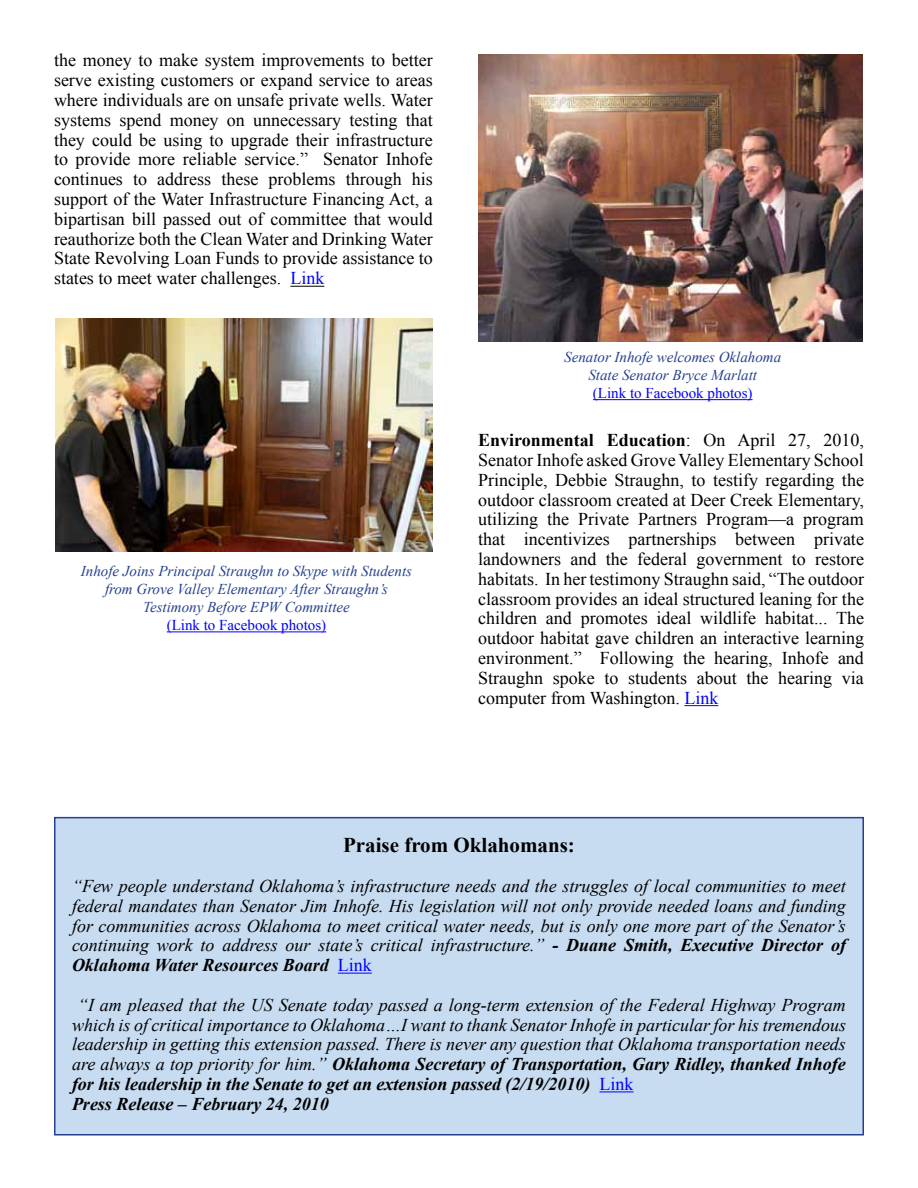
<style>
.page{position:relative;width:918px;height:1188px;background:#fff}
.page>*{position:absolute;margin:0;border:0;box-sizing:border-box;transform-origin:0 0}
.t1{font:700 21px "Times New Roman";color:#000}
.t2{font:18px/19.8px "Times New Roman";color:#000;text-align:justify}
.t3{font:italic 18px/19.8px "Times New Roman";color:#000;text-align:justify}
.t4{font:italic 15px/18px "Times New Roman";color:#25408f;text-align:center}
.t5{font:15px "Times New Roman";color:#00f}
.s1{color:#00f}
.s2{font-weight:700}
.s3{font-style:normal;color:#00f}
</style>
<div class="page">
<hr style="left:290px;top:286px;width:34px;height:1px;background:#000">
<div style="left:54px;top:817px;width:810px;height:319px;background:#c7dbf1;border:2px solid #25408f"></div>
<hr style="left:338px;top:973px;width:34px;height:1px;background:#00f">
<hr style="left:600px;top:1091px;width:34px;height:1px;background:#00f">
<img style="left:56px;top:319px;width:377px;height:232px">
<hr style="left:167px;top:632px;width:159px;height:1px;background:#00f">
<hr style="left:593px;top:399px;width:160px;height:1px;background:#00f">
<img style="left:478px;top:54px;width:384px;height:288px">
<hr style="left:684px;top:705px;width:34px;height:1px;background:#00f">
<p class="t2" style="left:54px;top:50px;width:380px">the money to make system improvements to better serve existing customers or expand service to areas where individuals are on unsafe private wells. Water systems spend money on unnecessary testing that they could be using to upgrade their infrastructure to provide more reliable service.” Senator Inhofe continues to address these problems through his support of the Water Infrastructure Financing Act, a bipartisan bill passed out of committee that would reauthorize both the Clean Water and Drinking Water State Revolving Loan Funds to provide assistance to states to meet water challenges. <span class="s1">Link</span></p>
<p class="t4" style="left:81px;top:562px;width:333px">Inhofe Joins Principal Straughn to Skype with Students from Grove Valley Elementary After Straughn’s<br>Testimony Before EPW Committee</p>
<p class="t5" style="left:167px;top:615px;width:161px">(Link to Facebook photos)</p>
<p class="t4" style="left:564px;top:348px;width:219px">Senator Inhofe welcomes Oklahoma<br>State Senator Bryce Marlatt</p>
<p class="t5" style="left:593px;top:383px;width:161px">(Link to Facebook photos)</p>
<p class="t2" style="left:478px;top:430px;width:387px"><span class="s2">Environmental Education</span>: On April 27, 2010, Senator Inhofe asked Grove Valley Elementary School Principle, Debbie Straughn, to testify regarding the outdoor classroom created at Deer Creek Elementary, utilizing the Private Partners Program—a program that incentivizes partnerships between private landowners and the federal government to restore habitats. In her testimony Straughn said, “The outdoor classroom provides an ideal structured leaning for the children and promotes ideal wildlife habitat... The outdoor habitat gave children an interactive learning environment.” Following the hearing, Inhofe and Straughn spoke to students about the hearing via computer from Washington. <span class="s1">Link</span></p>
<p class="t1" style="left:343px;top:831px;width:233px">Praise from Oklahomans:</p>
<p class="t3" style="left:72px;top:876px;width:776px">“Few people understand Oklahoma’s infrastructure needs and the struggles of local communities to meet federal mandates than Senator Jim Inhofe. His legislation will not only provide needed loans and funding for communities across Oklahoma to meet critical water needs, but is only one more part of the Senator’s continuing work to address our state’s critical infrastructure.” <span class="s2">- Duane Smith, Executive Director of Oklahoma Water Resources Board</span> <span class="s3">Link</span></p>
<p class="t3" style="left:72px;top:994px;width:776px;text-align:left;text-indent:6px">“I am pleased that the US Senate today passed a long-term extension of the Federal Highway Program which is of critical importance to Oklahoma…I want to thank Senator Inhofe in particular for his tremendous leadership in getting this extension passed. There is never any question that Oklahoma transportation needs are always a top priority for him.” <span class="s2">Oklahoma Secretary of Transportation, Gary Ridley, thanked Inhofe for his leadership in the Senate to get an extension passed (2/19/2010)</span> <span class="s3">Link<br></span><span class="s2">Press Release – February 24, 2010</span></p>
</div>
